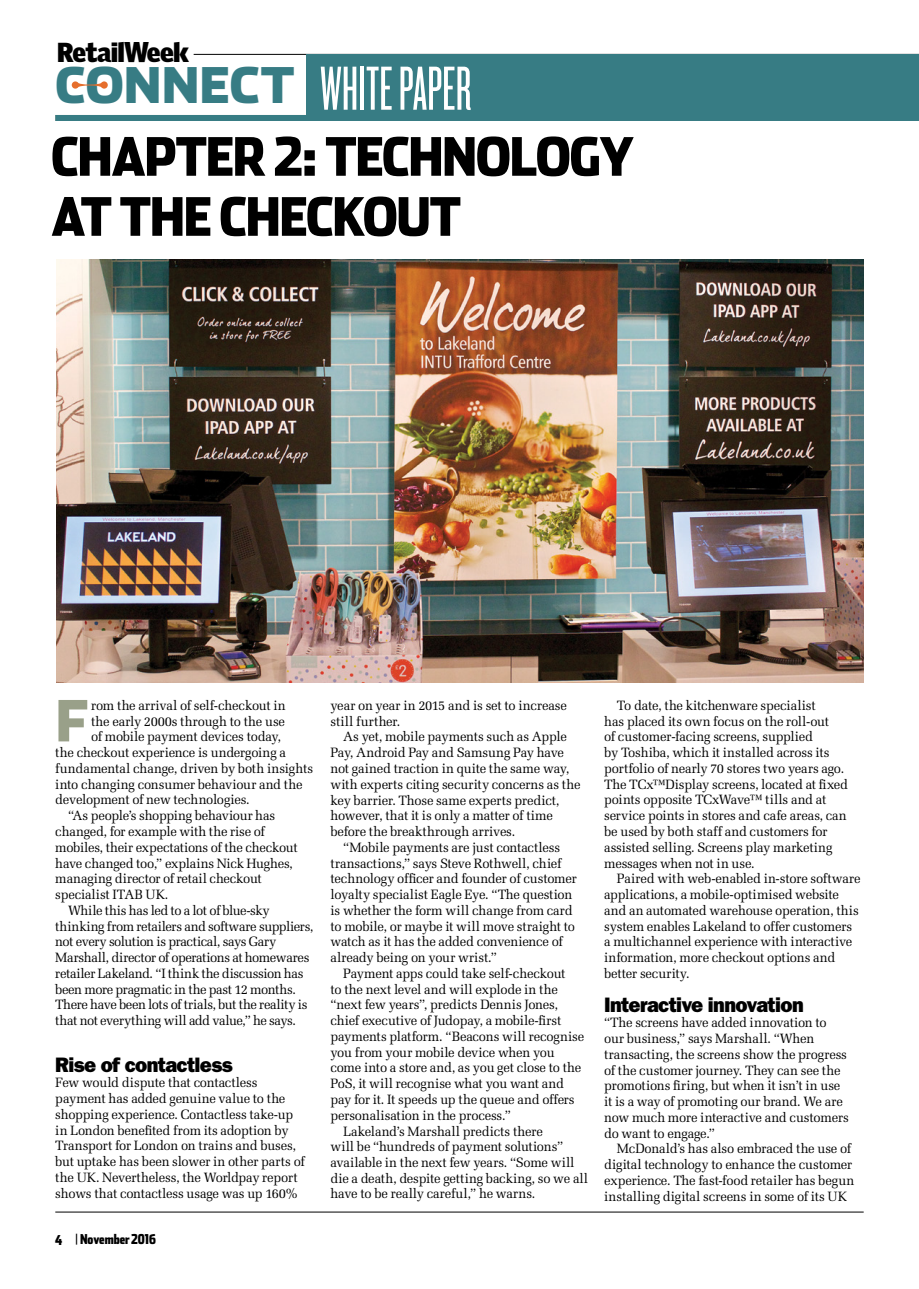
<style>
.page{position:relative;width:919px;height:1289px;background:#fff}
.page>*{position:absolute;margin:0;border:0;box-sizing:border-box;transform-origin:0 0}
.t1{font:64.65px "Knockout 26 Junior Flywght";color:#fff}
.t2{font:900 56.25px "Stainless";color:#99a089}
.t3{font:900 52.5px/60px "Stainless Cond";letter-spacing:-.03em;color:#000}
.t4{font:900 48.75px "Stainless";color:#377c84}
.t5{font:900 26.7px "Griffith Gothic";letter-spacing:-.03em;color:#000}
.t6{font:800 21px "Franklin Gothic";letter-spacing:-.03em;color:#000;scale:.96 1}
.t7{font:13.5px/15.8px "Melior";letter-spacing:-.015em;color:#000;scale:.96 1}
.t8{font:13.5px "Melior";letter-spacing:-.035em;color:#000;scale:.96 1}
.t9{font:900 13.5px "Stainless Comp";letter-spacing:-.005em;color:#000}
.s1{font-size:27.75px}
.s2{font-weight:400}
</style>
<div class="page">
<div style="left:55px;top:115px;width:863px;height:6px;background:#377c84"></div>
<hr style="left:194px;top:54px;width:724px;height:1px;background:#000">
<svg style="left:72px;top:81px;width:36px;height:8px"></svg>
<div style="left:306px;top:54px;width:612px;height:63px;background:#377c84"></div>
<hr style="left:55px;top:1211px;width:808px;height:1px;background:#000">
<img style="left:56px;top:260px;width:807px;height:422px">
<h3 class="t5" style="left:57px;top:36px;width:133px">Retail<span class="s1">W</span>eek</h3>
<h3 class="t4" style="left:55px;top:54px;width:241px">CONNECT</h3>
<h1 class="t1" style="left:320px;top:52px;width:153px">WHITE PAPER</h1>
<h3 class="t3" style="left:51px;top:126px;width:584px;text-indent:222px">2: TECHNOLOGY<br>AT THE CHECKOUT</h3>
<h3 class="t3" style="left:51px;top:126px;width:155px">CHAPTER</h3>
<h2 class="t2" style="left:55px;top:685px;width:34px">F</h2>
<p class="t7" style="left:91px;top:697px;width:204px">rom the arrival of self-checkout in</p>
<p class="t7" style="left:91px;top:713px;width:203px">the early 2000s through to the use</p>
<p class="t7" style="left:91px;top:729px;width:199px">of mobile payment devices today,</p>
<p class="t7" style="left:55px;top:744px;width:242px">the checkout experience is undergoing a</p>
<p class="t7" style="left:55px;top:760px;width:270px">fundamental change, driven by both insights</p>
<p class="t7" style="left:55px;top:776px;width:259px">into changing consumer behaviour and the</p>
<p class="t7" style="left:55px;top:792px;width:204px">development of new technologies.</p>
<p class="t7" style="left:68px;top:807px;width:217px">“As people’s shopping behaviour has</p>
<p class="t7" style="left:55px;top:823px;width:220px">changed, for example with the rise of</p>
<p class="t7" style="left:55px;top:839px;width:254px">mobiles, their expectations of the checkout</p>
<p class="t7" style="left:55px;top:855px;width:249px">have changed too,” explains Nick Hughes,</p>
<p class="t7" style="left:55px;top:870px;width:216px">managing director of retail checkout</p>
<p class="t7" style="left:55px;top:886px;width:119px">specialist ITAB UK.</p>
<p class="t8" style="left:68px;top:902px;width:212px">While this has led to a lot of blue-sky</p>
<p class="t7" style="left:55px;top:918px;width:270px">thinking from retailers and software suppliers,</p>
<p class="t8" style="left:55px;top:933px;width:232px">not every solution is practical, says Gary</p>
<p class="t7" style="left:55px;top:949px;width:266px">Marshall, director of operations at homewares</p>
<p class="t7" style="left:55px;top:965px;width:260px">retailer Lakeland. “I think the discussion has</p>
<p class="t7" style="left:55px;top:981px;width:252px">been more pragmatic in the past 12 months.</p>
<p class="t7" style="left:55px;top:996px;width:264px">There have been lots of trials, but the reality is</p>
<p class="t8" style="left:55px;top:1012px;width:252px">that not everything will add value,” he says.</p>
<h3 class="t6" style="left:55px;top:1051px;width:186px">Rise of contactless</h3>
<p class="t7" style="left:55px;top:1074px;width:261px">Few would dispute that contactless payment has added genuine value to the shopping experience. Contactless take-up in London benefited from its adoption by Transport for London on trains and buses, but uptake has been slower in other parts of the UK. Nevertheless, the Worldpay report shows that contactless usage was up 160%</p>
<p class="t9" style="left:55px;top:1231px;width:102px">4 <span class="s2">|</span>November2016</p>
<p class="t7" style="left:330px;top:697px;width:248px">year on year in 2015 and is set to increase still further.</p>
<p class="t7" style="left:343px;top:729px;width:234px">As yet, mobile payments such as Apple</p>
<p class="t7" style="left:330px;top:744px;width:245px">Pay, Android Pay and Samsung Pay have</p>
<p class="t7" style="left:330px;top:760px;width:250px">not gained traction in quite the same way,</p>
<p class="t7" style="left:330px;top:776px;width:262px">with experts citing security concerns as the</p>
<p class="t7" style="left:330px;top:792px;width:240px">key barrier. Those same experts predict,</p>
<p class="t7" style="left:330px;top:807px;width:233px">however, that it is only a matter of time</p>
<p class="t7" style="left:330px;top:823px;width:194px">before the breakthrough arrives.</p>
<p class="t7" style="left:343px;top:839px;width:227px">“Mobile payments are just contactless</p>
<p class="t7" style="left:330px;top:855px;width:242px">transactions,” says Steve Rothwell, chief</p>
<p class="t7" style="left:330px;top:870px;width:258px">technology officer and founder of customer</p>
<p class="t7" style="left:330px;top:886px;width:253px">loyalty specialist Eagle Eye. “The question</p>
<p class="t7" style="left:330px;top:902px;width:254px">is whether the form will change from card</p>
<p class="t7" style="left:330px;top:918px;width:256px">to mobile, or maybe it will move straight to</p>
<p class="t7" style="left:330px;top:933px;width:243px">watch as it has the added convenience of</p>
<p class="t7" style="left:330px;top:949px;width:175px">already being on your wrist.”</p>
<p class="t7" style="left:343px;top:965px;width:233px">Payment apps could take self-checkout</p>
<p class="t7" style="left:330px;top:981px;width:238px">to the next level and will explode in the</p>
<p class="t7" style="left:330px;top:996px;width:238px">“next few years”, predicts Dennis Jones,</p>
<p class="t7" style="left:330px;top:1012px;width:242px">chief executive of Judopay, a mobile-first</p>
<p class="t7" style="left:330px;top:1028px;width:266px">payments platform. “Beacons will recognise</p>
<p class="t7" style="left:330px;top:1044px;width:235px">you from your mobile device when you</p>
<p class="t7" style="left:330px;top:1060px;width:263px">come into a store and, as you get close to the</p>
<p class="t7" style="left:330px;top:1075px;width:245px">PoS, it will recognise what you want and</p>
<p class="t7" style="left:330px;top:1091px;width:256px">pay for it. It speeds up the queue and offers</p>
<p class="t7" style="left:330px;top:1107px;width:189px">personalisation in the process.”</p>
<p class="t7" style="left:343px;top:1123px;width:209px">Lakeland’s Marshall predicts there</p>
<p class="t7" style="left:330px;top:1138px;width:244px">will be “hundreds of payment solutions”</p>
<p class="t7" style="left:330px;top:1154px;width:256px">available in the next few years. “Some will</p>
<p class="t7" style="left:330px;top:1170px;width:270px">die a death, despite getting backing, so we all</p>
<p class="t7" style="left:330px;top:1185px;width:215px">have to be really careful,” he warns.</p>
<p class="t7" style="left:604px;top:697px;width:256px;text-indent:13px">To date, the kitchenware specialist<br>has placed its own focus on the roll-out<br>of customer-facing screens, supplied<br>by Toshiba, which it installed across its portfolio of nearly 70 stores two years ago.<br>The TCx™Display screens, located at fixed points opposite TCxWave™ tills and at service points in stores and cafe areas, can be used by both staff and customers for assisted selling. Screens play marketing messages when not in use.</p>
<p class="t7" style="left:604px;top:870px;width:269px;text-indent:13px">Paired with web-enabled in-store software applications, a mobile-optimised website and an automated warehouse operation, this system enables Lakeland to offer customers a multichannel experience with interactive information, more checkout options and better security.</p>
<h3 class="t6" style="left:604px;top:991px;width:209px">Interactive innovation</h3>
<p class="t7" style="left:604px;top:1014px;width:256px">“The screens have added innovation to our business,” says Marshall. “When transacting, the screens show the progress of the customer journey. They can see the promotions firing, but when it isn’t in use it is a way of promoting our brand. We are now much more interactive and customers do want to engage.”</p>
<p class="t7" style="left:604px;top:1140px;width:262px;text-indent:13px">McDonald’s has also embraced the use of digital technology to enhance the customer experience. The fast-food retailer has begun installing digital screens in some of its UK</p>
</div>
